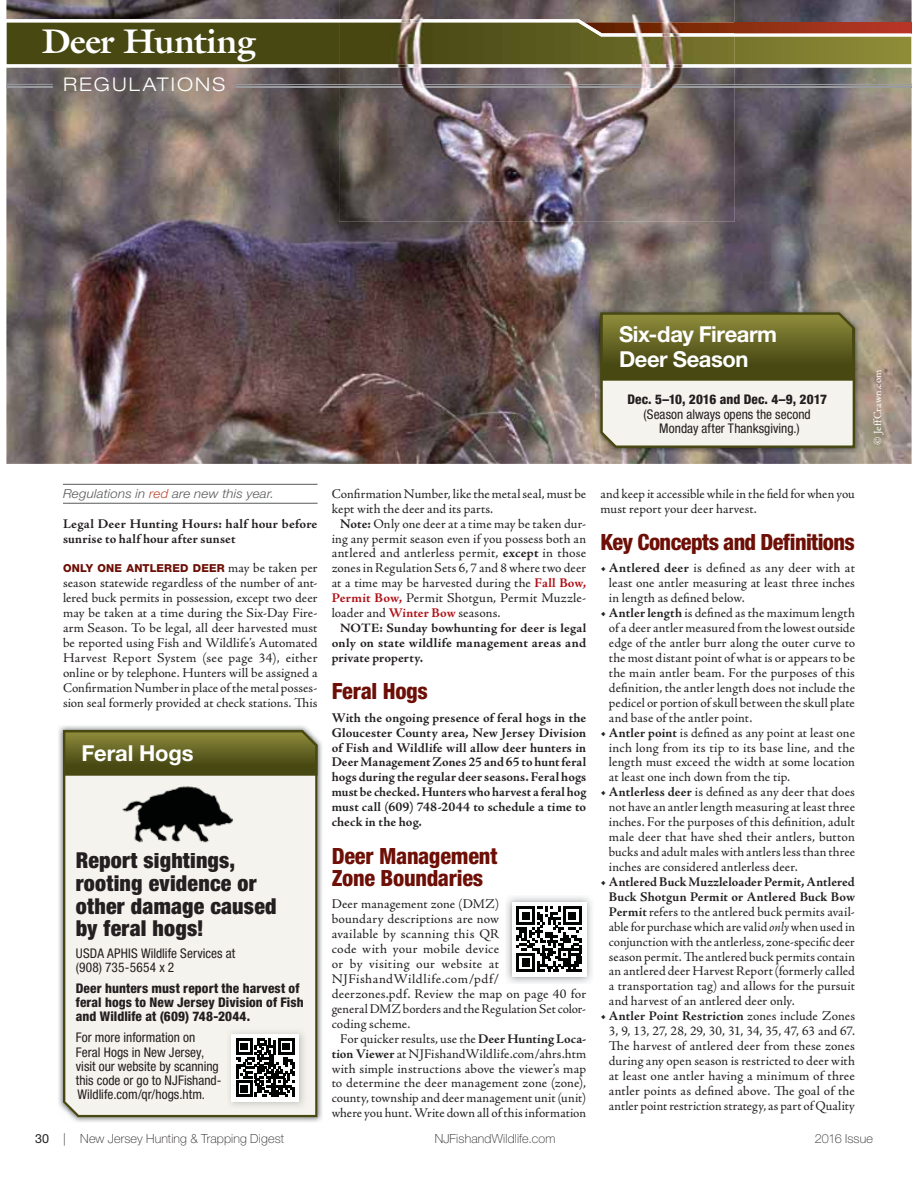
<style>
.page{position:relative;width:918px;height:1188px;background:#fff}
.page>*{position:absolute;margin:0;border:0;box-sizing:border-box;transform-origin:0 0}
.t1{font:700 34.5px "Galliard";letter-spacing:-.025em;color:#fff}
.t2{font:800 condensed 22.35px/22.4px "Helvetica Neue LT Std";letter-spacing:-.015em;color:#6d0f06}
.t3{font:900 condensed 22.05px/22.8px "Helvetica Neue LT Std";letter-spacing:.01em;color:#231f20}
.t4{font:700 22.05px/24.3px "Helvetica Neue LT Std";letter-spacing:-.015em;color:#fff}
.t5{font:300 expanded 18.9px "Helvetica Neue LT Std";letter-spacing:.115em;color:#fff}
.t6{font:13.35px/15px "Adobe Jenson Pro";letter-spacing:.01em;color:#231f20;text-align:justify}
.t7{font:700 13.35px/15px "Adobe Jenson Pro";letter-spacing:.01em;color:#231f20}
.t8{font:condensed 13.35px/14.1px "Helvetica Neue LT Std";letter-spacing:.005em;color:#231f20}
.t9{font:800 condensed 13.35px/14.1px "Helvetica Neue LT Std";letter-spacing:.01em;color:#231f20}
.t10{font:700 12.9px "Adobe Jenson Pro";letter-spacing:.01em;color:#231f20;scale:1.04 1}
.t11{font:100 12.6px "Helvetica Neue LT Std";letter-spacing:.015em;color:#231f20}
.t12{font:italic 300 12.6px "Helvetica Neue LT Std";letter-spacing:.015em;color:#58595b;scale:1.07 1}
.t13{font:800 10.95px "Helvetica Neue LT Std";letter-spacing:.02em;color:#6d0f06}
.t14{font:10.95px "Adobe Jenson Pro";letter-spacing:.01em;color:#fff}
.s1{color:#bf4731}
.s2{font-family:"Adobe Jenson Pro";font-weight:400;font-size:13.35px;color:#231f20}
.s3{font-weight:700}
.s4{font-weight:700;color:#b01016}
.s5{font-size:12.9px}
.s6{font-weight:700;font-size:14.1px}
.s7{font-style:italic}
.s8{font-weight:400}
</style>
<div class="page">
<img style="left:6px;top:0;width:906px;height:464px">
<svg style="left:6px;top:19px;width:906px;height:49px;background:#766d3f"></svg>
<hr style="left:6px;top:84px;width:47px;height:1px;background:#999b9e">
<hr style="left:6px;top:86px;width:47px;height:2px;background:#999b9e">
<hr style="left:236px;top:84px;width:676px;height:1px;background:#999b9e">
<hr style="left:236px;top:86px;width:676px;height:2px;background:#999b9e">
<img style="left:339px;top:0;width:396px;height:222px">
<img style="left:339px;top:19px;width:396px;height:49px">
<img style="left:339px;top:84px;width:396px;height:4px">
<img style="left:506px;top:897px;width:86px;height:86px">
<svg style="left:512px;top:902px;width:74px;height:74px"></svg>
<svg style="left:517px;top:907px;width:64px;height:64px"></svg>
<hr style="left:63px;top:484px;width:255px;height:1px;background:#58595b">
<hr style="left:63px;top:503px;width:255px;height:1px;background:#58595b">
<img style="left:58px;top:725px;width:265px;height:397px">
<div style="left:63px;top:777px;width:255px;height:340px;background:#f5f3ed"></div>
<svg style="left:62px;top:729px;width:257px;height:48px;background:#67672c"></svg>
<img style="left:226px;top:1028px;width:80px;height:81px">
<div style="left:232px;top:1034px;width:67px;height:67px;background:#fff"></div>
<svg style="left:236px;top:1038px;width:59px;height:59px"></svg>
<img style="left:121px;top:782px;width:117px;height:70px">
<img style="left:595px;top:308px;width:265px;height:145px">
<svg style="left:599px;top:311px;width:257px;height:138px;background:#a4a27f"></svg>
<h1 class="t1" style="left:42px;top:28px;width:215px">Deer Hunting</h1>
<h3 class="t5" style="left:63px;top:77px;width:164px">REGULATIONS</h3>
<h3 class="t4" style="left:619px;top:324px;width:160px">Six-day Firearm<br>Deer Season</h3>
<p class="t9" style="left:627px;top:394px;width:201px">Dec. 5–10, 2016 and Dec. 4–9, 2017</p>
<p class="t8" style="left:643px;top:408px;width:169px;text-align:center">(Season always opens the second<br>Monday after Thanksgiving.)</p>
<p class="t12" style="left:63px;top:489px;width:199px">Regulations in <span class="s1">red</span> are new this year.</p>
<p class="t7" style="left:63px;top:517px;width:256px">Legal Deer Hunting Hours: half hour before sunrise to half hour after sunset</p>
<p class="t13" style="left:63px;top:565px;width:256px">ONLY ONE ANTLERED DEER <span class="s2">may be taken per</span></p>
<p class="t6" style="left:63px;top:577px;width:256px">season statewide regardless of the number of ant&shy;lered buck permits in possession, except two deer may be taken at a time during the Six-Day Fire&shy;arm Season. To be legal, all deer harvested must be reported using Fish and Wildlife’s Automated Harvest Report System (see page 34), either online or by telephone. Hunters will be assigned a Confirmation Number in place of the metal posses&shy;sion seal formerly provided at check stations. This</p>
<h3 class="t4" style="left:82px;top:743px;width:114px">Feral Hogs</h3>
<h3 class="t3" style="left:76px;top:851px;width:202px">Report sightings, rooting evidence or other damage caused by feral hogs!</h3>
<p class="t8" style="left:76px;top:947px;width:161px">USDA APHIS Wildlife Services at (908) 735-5654 x 2</p>
<p class="t9" style="left:76px;top:982px;width:229px">Deer hunters must report the harvest of feral hogs to New Jersey Division of Fish and Wildlife at (609) 748-2044.</p>
<p class="t8" style="left:76px;top:1032px;width:147px">For more information on<br>Feral Hogs in New Jersey, visit our website by scanning this code or go to NJFishand-<br>Wildlife.com/qr/hogs.htm.</p>
<p class="t6" style="left:332px;top:487px;width:256px">Confirmation Number, like the metal seal, must be kept with the deer and its parts.</p>
<p class="t6" style="left:332px;top:517px;width:256px;text-indent:8px"><span class="s3">Note:</span> Only one deer at a time may be taken dur&shy;ing any permit season even if you possess both an antlered and antlerless permit, <span class="s3">except</span> in those zones in Regulation Sets 6, 7 and 8 where two deer at a time may be harvested during the <span class="s4">Fall Bow, Permit Bow,</span> Permit Shotgun, Permit Muzzle&shy;loader and <span class="s4">Winter Bow</span> seasons.</p>
<p class="t10" style="left:340px;top:623px;width:238px">NOTE: Sunday bowhunting for deer is legal</p>
<p class="t7" style="left:332px;top:637px;width:256px"><span class="s5">only</span> on state wildlife management areas and private property.</p>
<h2 class="t2" style="left:332px;top:682px;width:98px">Feral Hogs</h2>
<p class="t7" style="left:332px;top:711px;width:256px;text-align:justify">With the ongoing presence of feral hogs in the Gloucester County area, New Jersey Division of Fish and Wildlife will allow deer hunters in Deer Management Zones 25 and 65 to hunt feral hogs during the regular deer seasons. Feral hogs must be checked. Hunters who harvest a feral hog must call (609) 748-2044 to schedule a time to check in the hog.</p>
<h2 class="t2" style="left:332px;top:846px;width:167px">Deer Management<br>Zone Boundaries</h2>
<p class="t6" style="left:332px;top:898px;width:256px;text-align:left">Deer management zone (DMZ)<br>boundary descriptions are now<br>available by scanning this QR<br>code with your mobile device<br>or by visiting our website at<br>NJFishandWildlife.com/pdf/<br>deerzones.pdf. Review the map on page 40 for general DMZ borders and the Regulation Set color&shy;coding scheme.</p>
<p class="t6" style="left:332px;top:1032px;width:256px;text-indent:8px">For quicker results, use the <span class="s3">Deer Hunting Loca&shy;tion Viewer</span> at NJFishandWildlife.com/ahrs.htm with simple instructions above the viewer’s map to determine the deer management zone (zone), county, township and deer management unit (unit) where you hunt. Write down all of this information</p>
<p class="t6" style="left:600px;top:487px;width:256px">and keep it accessible while in the field for when you must report your deer harvest.</p>
<h2 class="t2" style="left:600px;top:533px;width:256px">Key Concepts and Definitions</h2>
<p class="t6" style="left:609px;top:562px;width:248px;text-indent:-8px"><span class="s6">•</span> <span class="s3">Antlered deer</span> is defined as any deer with at least one antler measuring at least three inches in length as defined below.</p>
<p class="t6" style="left:609px;top:607px;width:248px;text-indent:-8px"><span class="s6">•</span> <span class="s3">Antler length</span> is defined as the maximum length of a deer antler measured from the lowest outside edge of the antler burr along the outer curve to the most distant point of what is or appears to be the main antler beam. For the purposes of this definition, the antler length does not include the pedicel or portion of skull between the skull plate and base of the antler point.</p>
<p class="t6" style="left:609px;top:726px;width:248px;text-indent:-8px"><span class="s6">•</span> <span class="s3">Antler point</span> is defined as any point at least one inch long from its tip to its base line, and the length must exceed the width at some location at least one inch down from the tip.</p>
<p class="t6" style="left:609px;top:786px;width:248px;text-indent:-8px"><span class="s6">•</span> <span class="s3">Antlerless deer</span> is defined as any deer that does not have an antler length measuring at least three inches. For the purposes of this definition, adult male deer that have shed their antlers, button bucks and adult males with antlers less than three inches are considered antlerless deer.</p>
<p class="t6" style="left:609px;top:876px;width:248px;text-indent:-8px"><span class="s6">•</span> <span class="s3">Antlered Buck Muzzleloader Permit, Antlered Buck Shotgun Permit or Antlered Buck Bow Permit</span> refers to the antlered buck permits avail&shy;able for purchase which are valid <span class="s7">only</span> when used in conjunction with the antlerless, zone-specific deer season permit. The antlered buck permits contain an antlered deer Harvest Report (formerly called a transportation tag) and allows for the pursuit and harvest of an antlered deer only.</p>
<p class="t6" style="left:609px;top:1010px;width:248px;text-indent:-8px"><span class="s6">•</span> <span class="s3">Antler Point Restriction</span> zones include Zones 3, 9, 13, 27, 28, 29, 30, 31, 34, 35, 47, 63 and 67.<br>The harvest of antlered deer from these zones during any open season is restricted to deer with at least one antler having a minimum of three antler points as defined above. The goal of the antler point restriction strategy, as part of Quality</p>
<p class="t14" style="left:873px;top:445px;width:77px;rotate:-90deg">© JeffCrawn.com</p>
<p class="t11" style="left:35px;top:1134px;width:251px"><span class="s8">30</span> | New Jersey Hunting &amp; Trapping Digest</p>
<p class="t11" style="left:435px;top:1134px;width:122px">NJFishandWildlife.com</p>
<p class="t11" style="left:815px;top:1134px;width:60px">2016 Issue</p>
</div>
